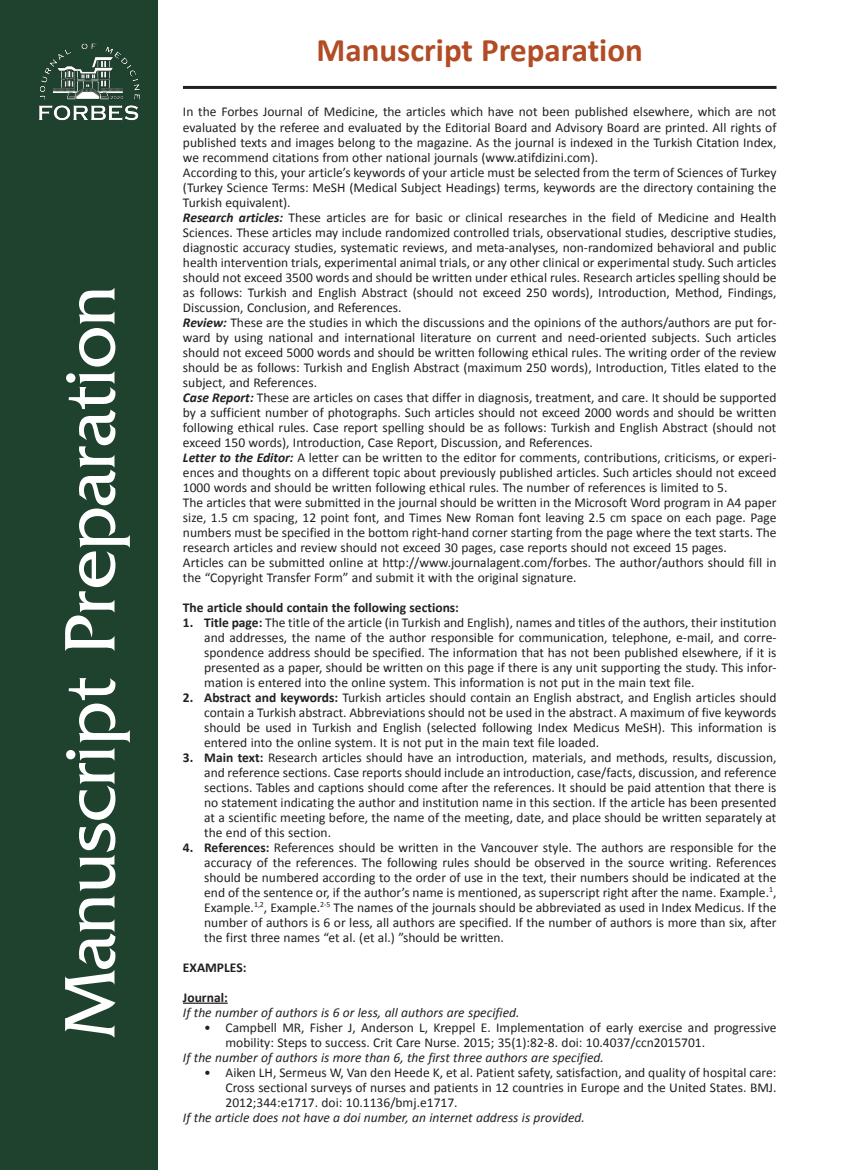
<style>
.page{position:relative;width:851px;height:1170px;background:#fff}
.page>*{position:absolute;margin:0;border:0;box-sizing:border-box;transform-origin:0 0}
.t1{font:75px "Friz Quadrata Std";color:#fff}
.t2{font:700 33px "Calibri";color:#b14c25}
.t3{font:13.5px/15px "Calibri";color:#231f20;text-align:justify}
.t4{font:italic 13.5px "Calibri";color:#231f20}
.t5{font:700 13.5px "Calibri";color:#231f20}
.s1{font-weight:700;font-style:italic}
.s2{font-weight:700}
</style>
<div class="page">
<div style="left:0;top:0;width:157px;height:1169px;background:#1f422e"></div>
<hr style="left:183px;top:1002px;width:45px;height:1px;background:#231f20">
<hr style="left:183px;top:86px;width:593px;height:3px;background:#231f20">
<img style="left:39px;top:43px;width:101px;height:78px">
<p class="t1" style="left:48px;top:1037px;width:753px;rotate:-90deg">Manuscript Preparation</p>
<p class="t2" style="left:316px;top:30px;width:328px">Manuscript Preparation</p>
<p class="t3" style="left:183px;top:104px;width:595px">In the Forbes Journal of Medicine, the articles which have not been published elsewhere, which are not evaluated by the referee and evaluated by the Editorial Board and Advisory Board are printed. All rights of published texts and images belong to the magazine. As the journal is indexed in the Turkish Citation Index, we recommend citations from other national journals (www.atifdizini.com).</p>
<p class="t3" style="left:183px;top:164px;width:595px">According to this, your article’s keywords of your article must be selected from the term of Sciences of Turkey (Turkey Science Terms: MeSH (Medical Subject Headings) terms, keywords are the directory containing the Turkish equivalent).</p>
<p class="t3" style="left:183px;top:209px;width:595px"><span class="s1">Research articles:</span> These articles are for basic or clinical researches in the field of Medicine and Health Sciences. These articles may include randomized controlled trials, observational studies, descriptive studies, diagnostic accuracy studies, systematic reviews, and meta-analyses, non-randomized behavioral and public health intervention trials, experimental animal trials, or any other clinical or experimental study. Such articles should not exceed 3500 words and should be written under ethical rules. Research articles spelling should be as follows: Turkish and English Abstract (should not exceed 250 words), Introduction, Method, Findings, Discussion, Conclusion, and References.</p>
<p class="t3" style="left:183px;top:314px;width:595px"><span class="s1">Review:</span> These are the studies in which the discussions and the opinions of the authors/authors are put for&shy;ward by using national and international literature on current and need-oriented subjects. Such articles should not exceed 5000 words and should be written following ethical rules. The writing order of the review should be as follows: Turkish and English Abstract (maximum 250 words), Introduction, Titles elated to the subject, and References.</p>
<p class="t3" style="left:183px;top:389px;width:595px"><span class="s1">Case Report:</span> These are articles on cases that differ in diagnosis, treatment, and care. It should be supported by a sufficient number of photographs. Such articles should not exceed 2000 words and should be written following ethical rules. Case report spelling should be as follows: Turkish and English Abstract (should not exceed 150 words), Introduction, Case Report, Discussion, and References.</p>
<p class="t3" style="left:183px;top:449px;width:595px"><span class="s1">Letter to the Editor:</span> A letter can be written to the editor for comments, contributions, criticisms, or experi&shy;ences and thoughts on a different topic about previously published articles. Such articles should not exceed 1000 words and should be written following ethical rules. The number of references is limited to 5.</p>
<p class="t3" style="left:183px;top:494px;width:595px">The articles that were submitted in the journal should be written in the Microsoft Word program in A4 paper size, 1.5 cm spacing, 12 point font, and Times New Roman font leaving 2.5 cm space on each page. Page numbers must be specified in the bottom right-hand corner starting from the page where the text starts. The research articles and review should not exceed 30 pages, case reports should not exceed 15 pages.</p>
<p class="t3" style="left:183px;top:554px;width:595px">Articles can be submitted online at http://www.journalagent.com/forbes. The author/authors should fill in the “Copyright Transfer Form” and submit it with the original signature.</p>
<p class="t5" style="left:183px;top:599px;width:277px">The article should contain the following sections:</p>
<p class="t3" style="left:204px;top:614px;width:573px;text-indent:-21px"><span class="s2">1. Title page:</span> The title of the article (in Turkish and English), names and titles of the authors, their institution and addresses, the name of the author responsible for communication, telephone, e-mail, and corre&shy;spondence address should be specified. The information that has not been published elsewhere, if it is presented as a paper, should be written on this page if there is any unit supporting the study. This infor&shy;mation is entered into the online system. This information is not put in the main text file.</p>
<p class="t3" style="left:204px;top:689px;width:573px;text-indent:-21px"><span class="s2">2. Abstract and keywords:</span> Turkish articles should contain an English abstract, and English articles should contain a Turkish abstract. Abbreviations should not be used in the abstract. A maximum of five keywords should be used in Turkish and English (selected following Index Medicus MeSH). This information is entered into the online system. It is not put in the main text file loaded.</p>
<p class="t3" style="left:204px;top:749px;width:573px;text-indent:-21px"><span class="s2">3. Main text:</span> Research articles should have an introduction, materials, and methods, results, discussion, and reference sections. Case reports should include an introduction, case/facts, discussion, and reference sections. Tables and captions should come after the references. It should be paid attention that there is no statement indicating the author and institution name in this section. If the article has been presented at a scientific meeting before, the name of the meeting, date, and place should be written separately at the end of this section.</p>
<p class="t3" style="left:204px;top:839px;width:573px;text-indent:-21px"><span class="s2">4. References:</span> References should be written in the Vancouver style. The authors are responsible for the accuracy of the references. The following rules should be observed in the source writing. References should be numbered according to the order of use in the text, their numbers should be indicated at the end of the sentence or, if the author’s name is mentioned, as superscript right after the name. Example.<sup>1</sup>, Example.<sup>1,2</sup>, Example.<sup>2-5</sup> The names of the journals should be abbreviated as used in Index Medicus. If the number of authors is 6 or less, all authors are specified. If the number of authors is more than six, after the first three names “et al. (et al.) ”should be written.</p>
<p class="t5" style="left:183px;top:959px;width:65px">EXAMPLES:</p>
<p class="t5" style="left:183px;top:989px;width:46px">Journal:</p>
<p class="t4" style="left:183px;top:1004px;width:338px">If the number of authors is 6 or less, all authors are specified.</p>
<p class="t3" style="left:225px;top:1019px;width:552px;text-indent:-21px">• Campbell MR, Fisher J, Anderson L, Kreppel E. Implementation of early exercise and progressive mobility: Steps to success. Crit Care Nurse. 2015; 35(1):82-8. doi: 10.4037/ccn2015701.</p>
<p class="t4" style="left:183px;top:1049px;width:422px">If the number of authors is more than 6, the first three authors are specified.</p>
<p class="t3" style="left:225px;top:1064px;width:552px;text-indent:-21px">• Aiken LH, Sermeus W, Van den Heede K, et al. Patient safety, satisfaction, and quality of hospital care:<br>Cross sectional surveys of nurses and patients in 12 countries in Europe and the United States. BMJ.<br>2012;344:e1717. doi: 10.1136/bmj.e1717.</p>
<p class="t4" style="left:183px;top:1109px;width:403px">If the article does not have a doi number, an internet address is provided.</p>
</div>
